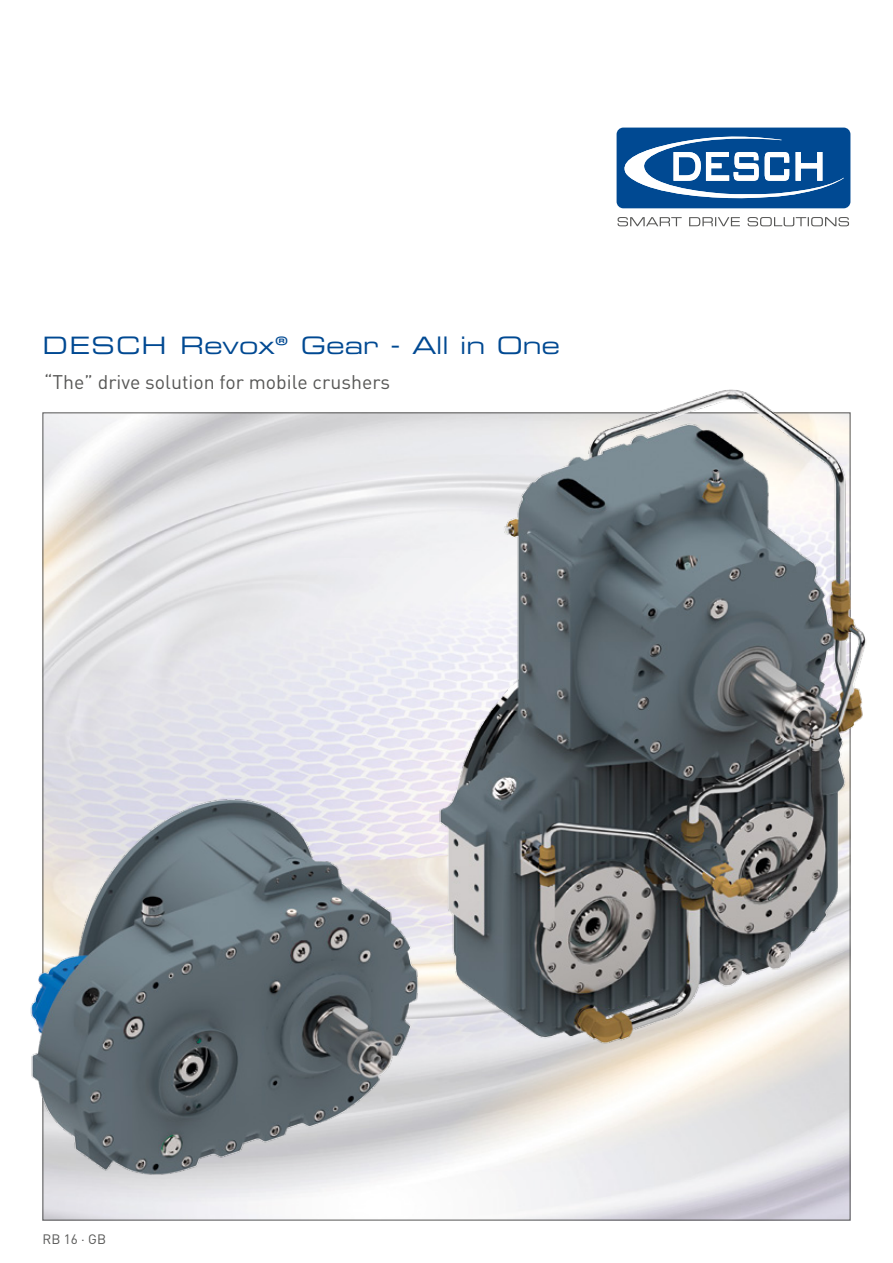
<style>
.page{position:relative;width:893px;height:1263px;background:#fff}
.page>*{position:absolute;margin:0;border:0;box-sizing:border-box;transform-origin:0 0}
.t1{font:24px "Eurostile LT Pro Ex 2";color:#004992}
.t2{font:19.5px "DINOT";color:#575756}
.t3{font:13.5px "DINOT";color:#575756}
</style>
<div class="page">
<div style="left:617px;top:128px;width:233px;height:80px;background:#004992;border-radius:7px"></div>
<svg style="left:618px;top:217px;width:231px;height:9px"></svg>
<svg style="left:624px;top:136px;width:220px;height:63px"></svg>
<img style="left:30px;top:793px;width:406px;height:396px">
<img style="left:417px;top:389px;width:449px;height:686px">
<p class="t1" style="left:43px;top:329px;width:519px">DESCH Revox® Gear - All in One</p>
<p class="t2" style="left:44px;top:367px;width:348px">“The” drive solution for mobile crushers</p>
<p class="t3" style="left:43px;top:1228px;width:65px">RB 16 · GB</p>
</div>
